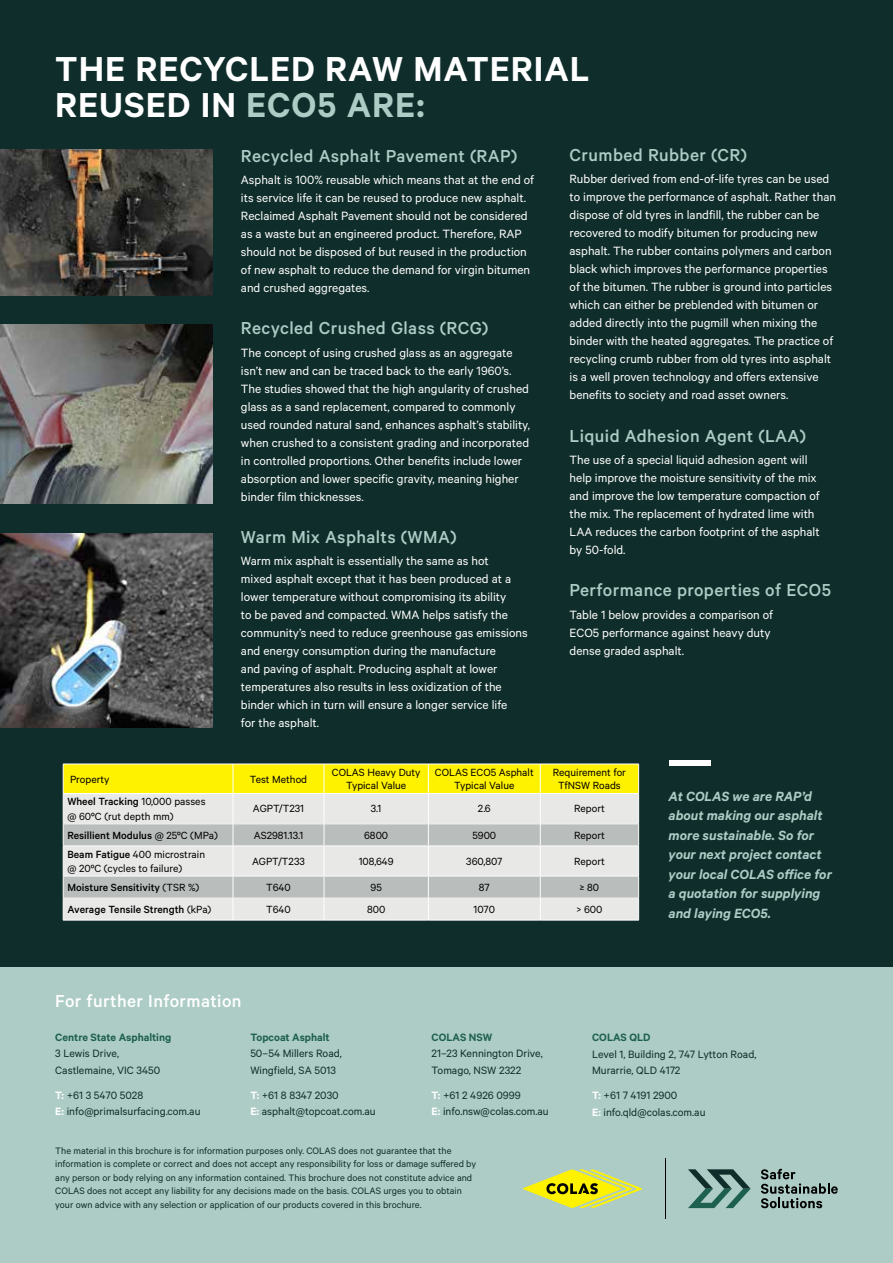
<style>
.page{position:relative;width:893px;height:1263px;background:#fff}
.page>*{position:absolute;margin:0;border:0;box-sizing:border-box;transform-origin:0 0}
.t1{font:600 55.05px "Calibre";color:#fff}
.t2{font:600 39px/36px "Calibre";letter-spacing:.025em;color:#fff}
.t3{font:500 19.5px "Calibre";letter-spacing:.02em;color:#acccc5}
.t4{font:500 19.5px "Calibre";letter-spacing:.02em;color:#fff}
.t5{font:italic 600 15px/19.5px "Calibre";color:#acccc5}
.t6{font:13.5px/18px "Calibre";color:#fff}
.t7{font:12px/16.5px "Calibre";color:#0f2d2a}
.t8{font:600 12px "Calibre";color:#1e604f}
.t9{font:11.7px/13.4px "Calibre";color:#000;text-align:center}
.t10{font:500 11.7px "Calibre";color:#000}
.t11{font:10.5px/13.5px "Calibre";color:#0f2d2a}
.s1{color:#acccc5}
.s2{font-weight:500}
.s3{font-weight:400}
.s4{font-weight:600;color:#fff}
</style>
<div class="page">
<div style="left:0;top:941px;width:893px;height:322px;background:#acccc5"></div>
<svg style="left:688px;top:1169px;width:63px;height:39px"></svg>
<svg style="left:761px;top:1169px;width:77px;height:39px"></svg>
<hr style="left:665px;top:1158px;width:1px;height:60px;background:#000">
<svg style="left:523px;top:1169px;width:119px;height:39px"></svg>
<div style="left:0;top:0;width:893px;height:967px;background:#0f2d2a"></div>
<svg style="left:63px;top:764px;width:576px;height:156px;background:#e0deb1"></svg>
<hr style="left:63px;top:876px;width:170px;height:1px;background:#fff">
<hr style="left:233px;top:876px;width:91px;height:1px;background:#fff">
<hr style="left:324px;top:876px;width:104px;height:1px;background:#fff">
<hr style="left:428px;top:876px;width:112px;height:1px;background:#fff">
<hr style="left:540px;top:876px;width:99px;height:1px;background:#fff">
<hr style="left:63px;top:898px;width:170px;height:1px;background:#fff">
<hr style="left:233px;top:898px;width:91px;height:1px;background:#fff">
<hr style="left:324px;top:898px;width:104px;height:1px;background:#fff">
<hr style="left:428px;top:898px;width:112px;height:1px;background:#fff">
<hr style="left:540px;top:898px;width:99px;height:1px;background:#fff">
<hr style="left:63px;top:920px;width:170px;height:1px;background:#fff">
<hr style="left:233px;top:920px;width:91px;height:1px;background:#fff">
<hr style="left:324px;top:920px;width:104px;height:1px;background:#fff">
<hr style="left:428px;top:920px;width:112px;height:1px;background:#fff">
<hr style="left:540px;top:920px;width:99px;height:1px;background:#fff">
<img style="left:0;top:324px;width:213px;height:179px">
<img style="left:0;top:150px;width:213px;height:146px">
<img style="left:0;top:533px;width:213px;height:194px">
<h2 class="t2" style="left:55px;top:49px;width:536px">THE RECYCLED RAW MATERIAL<br>REUSED IN <span class="s1">ECO5 ARE:</span></h2>
<h3 class="t3" style="left:241px;top:144px;width:278px">Recycled Asphalt Pavement (RAP)</h3>
<p class="t6" style="left:241px;top:170px;width:295px">Asphalt is 100% reusable which means that at the end of its service life it can be reused to produce new asphalt.<br>Reclaimed Asphalt Pavement should not be considered as a waste but an engineered product. Therefore, RAP should not be disposed of but reused in the production of new asphalt to reduce the demand for virgin bitumen and crushed aggregates.</p>
<h3 class="t3" style="left:241px;top:317px;width:249px">Recycled Crushed Glass (RCG)</h3>
<p class="t6" style="left:241px;top:343px;width:291px">The concept of using crushed glass as an aggregate isn’t new and can be traced back to the early 1960’s.<br>The studies showed that the high angularity of crushed glass as a sand replacement, compared to commonly used rounded natural sand, enhances asphalt’s stability, when crushed to a consistent grading and incorporated in controlled proportions. Other benefits include lower absorption and lower specific gravity, meaning higher binder film thicknesses.</p>
<h3 class="t3" style="left:241px;top:526px;width:217px">Warm Mix Asphalts (WMA)</h3>
<p class="t6" style="left:241px;top:552px;width:288px">Warm mix asphalt is essentially the same as hot<br>mixed asphalt except that it has been produced at a lower temperature without compromising its ability<br>to be paved and compacted. WMA helps satisfy the community’s need to reduce greenhouse gas emissions and energy consumption during the manufacture<br>and paving of asphalt. Producing asphalt at lower temperatures also results in less oxidization of the binder which in turn will ensure a longer service life<br>for the asphalt.</p>
<h3 class="t3" style="left:570px;top:143px;width:179px">Crumbed Rubber (CR)</h3>
<p class="t6" style="left:570px;top:169px;width:268px">Rubber derived from end-of-life tyres can be used to improve the performance of asphalt. Rather than dispose of old tyres in landfill, the rubber can be recovered to modify bitumen for producing new asphalt. The rubber contains polymers and carbon black which improves the performance properties of the bitumen. The rubber is ground into particles which can either be preblended with bitumen or added directly into the pugmill when mixing the binder with the heated aggregates. The practice of recycling crumb rubber from old tyres into asphalt is a well proven technology and offers extensive benefits to society and road asset owners.</p>
<h3 class="t3" style="left:570px;top:424px;width:238px">Liquid Adhesion Agent (LAA)</h3>
<p class="t6" style="left:570px;top:450px;width:252px">The use of a special liquid adhesion agent will help improve the moisture sensitivity of the mix and improve the low temperature compaction of the mix. The replacement of hydrated lime with LAA reduces the carbon footprint of the asphalt by 50-fold.</p>
<h3 class="t3" style="left:570px;top:579px;width:263px">Performance properties of ECO5</h3>
<p class="t6" style="left:570px;top:605px;width:205px">Table 1 below provides a comparison of<br>ECO5 performance against heavy duty dense graded asphalt.</p>
<p class="t9" style="left:70px;top:772px;width:41px">Property</p>
<p class="t9" style="left:250px;top:772px;width:59px">Test Method</p>
<p class="t9" style="left:332px;top:765px;width:90px">COLAS Heavy Duty<br>Typical Value</p>
<p class="t9" style="left:435px;top:765px;width:100px">COLAS ECO5 Asphalt<br>Typical Value</p>
<p class="t9" style="left:553px;top:765px;width:75px">Requirement for<br>TfNSW Roads</p>
<p class="t9" style="left:67px;top:794px;width:140px;line-height:14.2px;text-align:left"><span class="s2">Wheel Tracking</span> 10,000 passes @ 60ºC (rut depth mm)</p>
<p class="t9" style="left:253px;top:802px;width:53px">AGPT/T231</p>
<p class="t9" style="left:371px;top:802px;width:12px">3.1</p>
<p class="t9" style="left:478px;top:802px;width:15px">2.6</p>
<p class="t9" style="left:574px;top:802px;width:32px">Report</p>
<p class="t10" style="left:67px;top:828px;width:152px">Resillient Modulus <span class="s3">@ 25ºC (MPa)</span></p>
<p class="t9" style="left:254px;top:828px;width:51px">AS2981.13.1</p>
<p class="t9" style="left:364px;top:828px;width:26px">6800</p>
<p class="t9" style="left:472px;top:828px;width:25px">5900</p>
<p class="t9" style="left:574px;top:828px;width:32px">Report</p>
<p class="t9" style="left:67px;top:846px;width:139px;line-height:14.2px;text-align:left"><span class="s2">Beam Fatigue</span> 400 microstrain @ 20ºC (cycles to failure)</p>
<p class="t9" style="left:252px;top:854px;width:54px">AGPT/T233</p>
<p class="t9" style="left:359px;top:854px;width:37px">108,649</p>
<p class="t9" style="left:466px;top:854px;width:38px">360,807</p>
<p class="t9" style="left:574px;top:854px;width:32px">Report</p>
<p class="t10" style="left:67px;top:880px;width:133px">Moisture Sensitivity <span class="s3">(TSR %)</span></p>
<p class="t9" style="left:266px;top:880px;width:26px">T640</p>
<p class="t9" style="left:370px;top:880px;width:13px">95</p>
<p class="t9" style="left:479px;top:880px;width:12px">87</p>
<p class="t9" style="left:580px;top:880px;width:21px">≥ 80</p>
<p class="t10" style="left:67px;top:902px;width:145px">Average Tensile Strength <span class="s3">(kPa)</span></p>
<p class="t9" style="left:266px;top:902px;width:26px">T640</p>
<p class="t9" style="left:367px;top:902px;width:20px">800</p>
<p class="t9" style="left:474px;top:902px;width:23px">1070</p>
<p class="t9" style="left:576px;top:902px;width:27px">&gt; 600</p>
<h1 class="t1" style="left:668px;top:730px;width:47px">—</h1>
<p class="t5" style="left:669px;top:786px;width:165px">At COLAS we are RAP’d about making our asphalt more sustainable. So for your next project contact your local COLAS office for a quotation for supplying and laying ECO5.</p>
<h3 class="t4" style="left:55px;top:990px;width:188px">For further Information</h3>
<p class="t8" style="left:55px;top:1030px;width:118px">Centre State Asphalting</p>
<p class="t7" style="left:55px;top:1045px;width:107px">3 Lewis Drive,<br>Castlemaine, VIC 3450</p>
<p class="t7" style="left:55px;top:1086px;width:147px"><span class="s4">T:</span> +61 3 5470 5028<br><span class="s4">E:</span> info@primalsurfacing.com.au</p>
<p class="t8" style="left:250px;top:1030px;width:81px">Topcoat Asphalt</p>
<p class="t7" style="left:250px;top:1045px;width:93px">50–54 Millers Road,<br>Wingfield, SA 5013</p>
<p class="t7" style="left:250px;top:1086px;width:127px"><span class="s4">T:</span> +61 8 8347 2030<br><span class="s4">E:</span> asphalt@topcoat.com.au</p>
<p class="t8" style="left:432px;top:1030px;width:62px">COLAS NSW</p>
<p class="t7" style="left:432px;top:1045px;width:113px">21–23 Kennington Drive,<br>Tomago, NSW 2322</p>
<p class="t7" style="left:432px;top:1086px;width:119px"><span class="s4">T:</span> +61 2 4926 0999<br><span class="s4">E:</span> info.nsw@colas.com.au</p>
<p class="t11" style="left:55px;top:1143px;width:422px">The material in this brochure is for information purposes only. COLAS does not guarantee that the information is complete or correct and does not accept any responsibility for loss or damage suffered by any person or body relying on any information contained. This brochure does not constitute advice and COLAS does not accept any liability for any decisions made on the basis. COLAS urges you to obtain your own advice with any selection or application of our products covered in this brochure.</p>
<p class="t8" style="left:592px;top:1030px;width:60px">COLAS QLD</p>
<p class="t7" style="left:592px;top:1045px;width:166px">Level 1, Building 2, 747 Lytton Road,<br>Murarrie, QLD 4172</p>
<p class="t7" style="left:592px;top:1087px;width:115px"><span class="s4">T:</span> +61 7 4191 2900<br><span class="s4">E:</span> info.qld@colas.com.au</p>
</div>
